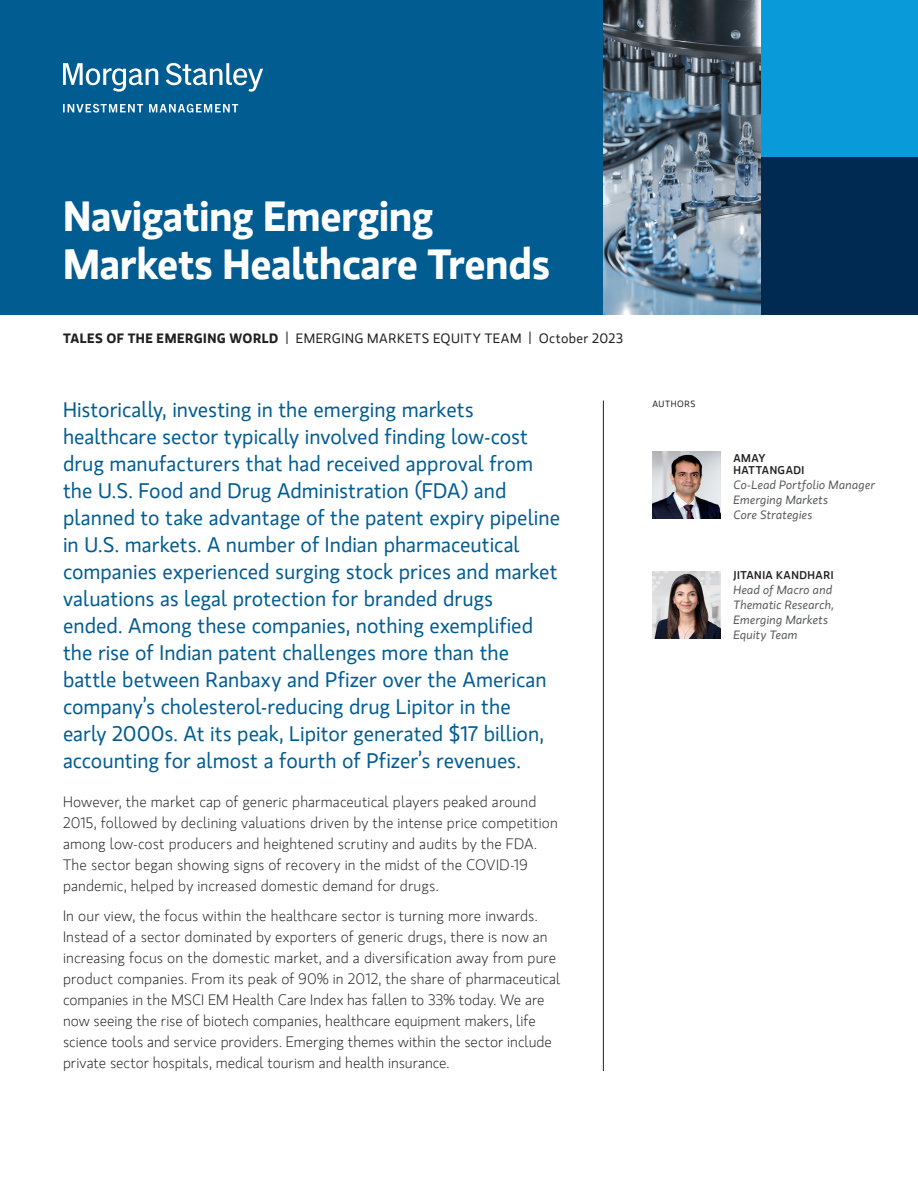
<style>
.page{position:relative;width:918px;height:1188px;background:#fff}
.page>*{position:absolute;margin:0;border:0;box-sizing:border-box;transform-origin:0 0}
.Title__30_Semibold_KO{font:700 42px/48px "MS Gloriola II Std";letter-spacing:-.015em;color:#fff}
.Intro__12_Blue{font:21px/27px "MS Gloriola II Std";color:#005c91}
.Body_Light{font:300 15px/21px "MS Gloriola II Std";letter-spacing:.005em;color:#231f20}
.Categories___Date{font:13.5px "MS Gloriola II Std";letter-spacing:.035em;color:#231f20}
.t1{font:italic 12px/15px "MS Gloriola II Std";letter-spacing:.015em;color:#57585a}
.t2{font:500 11.25px/12px "MS Gloriola II Std";letter-spacing:.045em;color:#231f20}
.Author_Header{font:9px "MS Gloriola II Std";letter-spacing:.06em;color:#231f20}
.s1{font-weight:700}
</style>
<div class="page">
<div style="left:760px;top:158px;width:158px;height:157px;background:#002a51"></div>
<div style="left:0;top:0;width:603px;height:315px;background:#005c91"></div>
<div style="left:760px;top:0;width:158px;height:158px;background:#089ad9"></div>
<img style="left:603px;top:0;width:157px;height:315px">
<hr style="left:603px;top:400px;width:1px;height:671px;background:#231f20">
<img style="left:653px;top:572px;width:67px;height:67px">
<img style="left:653px;top:452px;width:67px;height:67px">
<svg style="left:63px;top:63px;width:200px;height:50px"></svg>
<p class="Title__30_Semibold_KO" style="left:63px;top:191px;width:489px">Navigating Emerging<br>Markets Healthcare Trends</p>
<p class="Categories___Date" style="left:63px;top:329px;width:562px"><span class="s1">TALES OF THE EMERGING WORLD</span> | EMERGING MARKETS EQUITY TEAM | October 2023</p>
<p class="Intro__12_Blue" style="left:63px;top:396px;width:499px">Historically, investing in the emerging markets healthcare sector typically involved finding low-cost drug manufacturers that had received approval from the U.S. Food and Drug Administration (FDA) and planned to take advantage of the patent expiry pipeline in U.S. markets. A number of Indian pharmaceutical companies experienced surging stock prices and market valuations as legal protection for branded drugs<br>ended. Among these companies, nothing exemplified the rise of Indian patent challenges more than the battle between Ranbaxy and Pfizer over the American company’s cholesterol-reducing drug Lipitor in the<br>early 2000s. At its peak, Lipitor generated $17 billion, accounting for almost a fourth of Pfizer’s revenues.</p>
<p class="Body_Light" style="left:63px;top:791px;width:496px">However, the market cap of generic pharmaceutical players peaked around 2015, followed by declining valuations driven by the intense price competition among low-cost producers and heightened scrutiny and audits by the FDA.<br>The sector began showing signs of recovery in the midst of the COVID-19 pandemic, helped by increased domestic demand for drugs.</p>
<p class="Body_Light" style="left:63px;top:905px;width:499px">In our view, the focus within the healthcare sector is turning more inwards.<br>Instead of a sector dominated by exporters of generic drugs, there is now an increasing focus on the domestic market, and a diversification away from pure product companies. From its peak of 90% in 2012, the share of pharmaceutical companies in the MSCI EM Health Care Index has fallen to 33% today. We are now seeing the rise of biotech companies, healthcare equipment makers, life science tools and service providers. Emerging themes within the sector include private sector hospitals, medical tourism and health insurance.</p>
<p class="Author_Header" style="left:652px;top:398px;width:45px">AUTHORS</p>
<p class="t2" style="left:734px;top:452px;width:72px">AMAY<br>HATTANGADI</p>
<p class="t1" style="left:734px;top:477px;width:143px">Co-Lead Portfolio Manager<br>Emerging Markets<br>Core Strategies</p>
<p class="t2" style="left:734px;top:569px;width:102px">JITANIA KANDHARI</p>
<p class="t1" style="left:734px;top:582px;width:102px">Head of Macro and<br>Thematic Research,<br>Emerging Markets<br>Equity Team</p>
</div>
